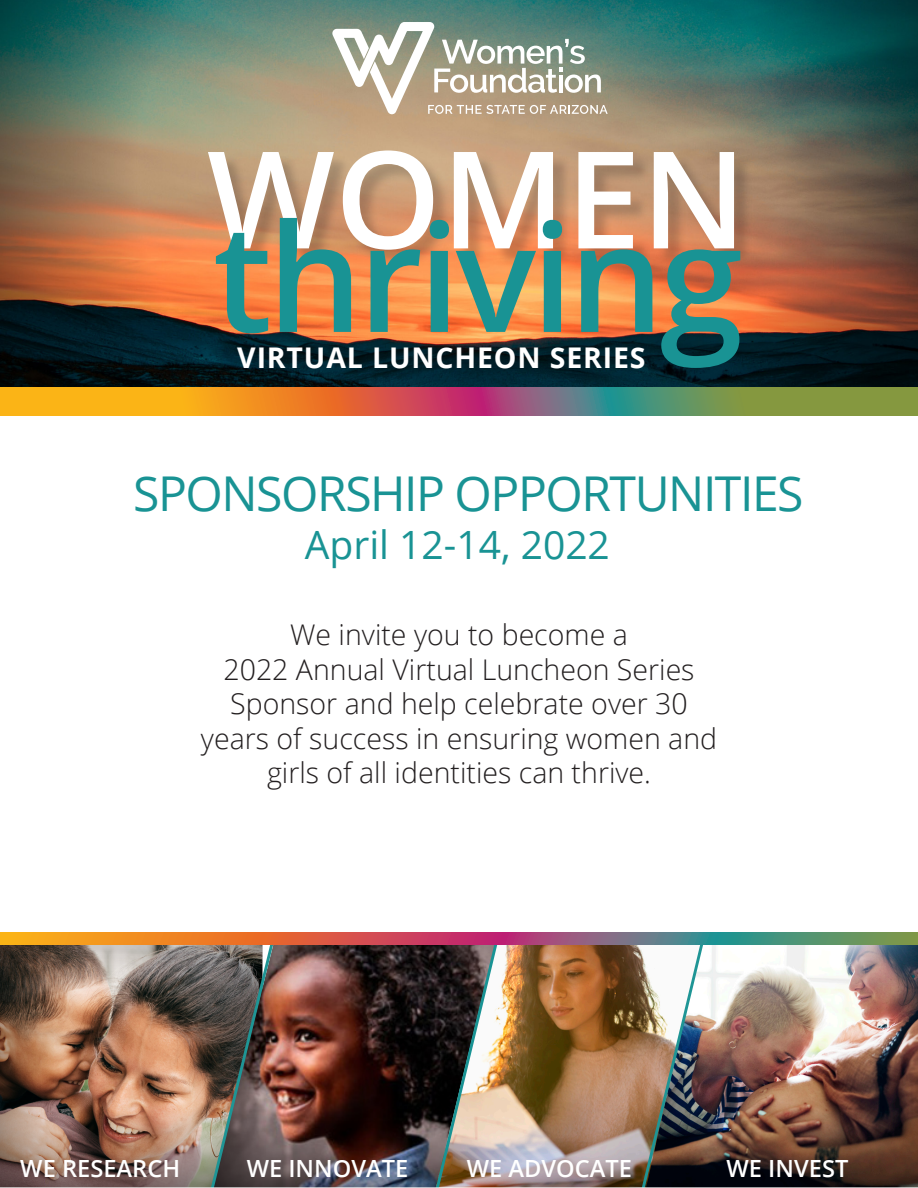
<style>
.page{position:relative;width:918px;height:1188px;background:#fff}
.page>*{position:absolute;margin:0;border:0;box-sizing:border-box;transform-origin:0 0}
.t1{font:600 150px "Open Sans";letter-spacing:-.03em;color:#199394}
.t2{font:600 135px "Open Sans";color:#fff}
.t3{font:48px "Open Sans";letter-spacing:-.03em;color:#199394}
.t4{font:39px "Open Sans";color:#199394}
.t5{font:300 28.5px/34.5px "Open Sans";color:#231f20;text-align:center}
.t6{font:700 28.5px "Open Sans";letter-spacing:.03em;color:#fff}
.t7{font:600 23.7px "Open Sans";color:#fff}
</style>
<div class="page">
<img style="left:0;top:0;width:918px;height:388px">
<div style="left:211px;top:153px;width:542px;height:115px;background:#231f20;opacity:.23"></div>
<svg style="left:0;top:388px;width:918px;height:28px;background:#b38744"></svg>
<svg style="left:332px;top:22px;width:276px;height:92px"></svg>
<div style="left:0;top:932px;width:265px;height:256px;background:#231f20;opacity:.75"></div>
<div style="left:210px;top:935px;width:309px;height:253px;background:#231f20;opacity:.75"></div>
<img style="left:501px;top:944px;width:138px;height:243px">
<img style="left:707px;top:944px;width:211px;height:243px">
<img style="left:639px;top:944px;width:68px;height:243px">
<img style="left:433px;top:944px;width:68px;height:243px">
<img style="left:209px;top:944px;width:68px;height:243px">
<svg style="left:0;top:933px;width:918px;height:11px;background:#ac7455"></svg>
<hr style="left:0;top:1187px;width:918px;height:1px;background:#fff">
<p class="t2" style="left:207px;top:107px;width:541px">WOMEN</p>
<p class="t1" style="left:213px;top:175px;width:531px">thriving</p>
<p class="t6" style="left:237px;top:338px;width:410px">VIRTUAL LUNCHEON SERIES</p>
<p class="t3" style="left:133px;top:461px;width:672px">SPONSORSHIP OPPORTUNITIES</p>
<p class="t4" style="left:305px;top:518px;width:307px">April 12-14, 2022</p>
<p class="t5" style="left:201px;top:617px;width:518px">We invite you to become a<br>2022 Annual Virtual Luncheon Series Sponsor and help celebrate over 30 years of success in ensuring women and girls of all identities can thrive.</p>
<p class="t7" style="left:20px;top:1152px;width:161px">WE RESEARCH</p>
<p class="t7" style="left:247px;top:1152px;width:163px">WE INNOVATE</p>
<p class="t7" style="left:467px;top:1152px;width:167px">WE ADVOCATE</p>
<p class="t7" style="left:727px;top:1152px;width:123px">WE INVEST</p>
</div>
